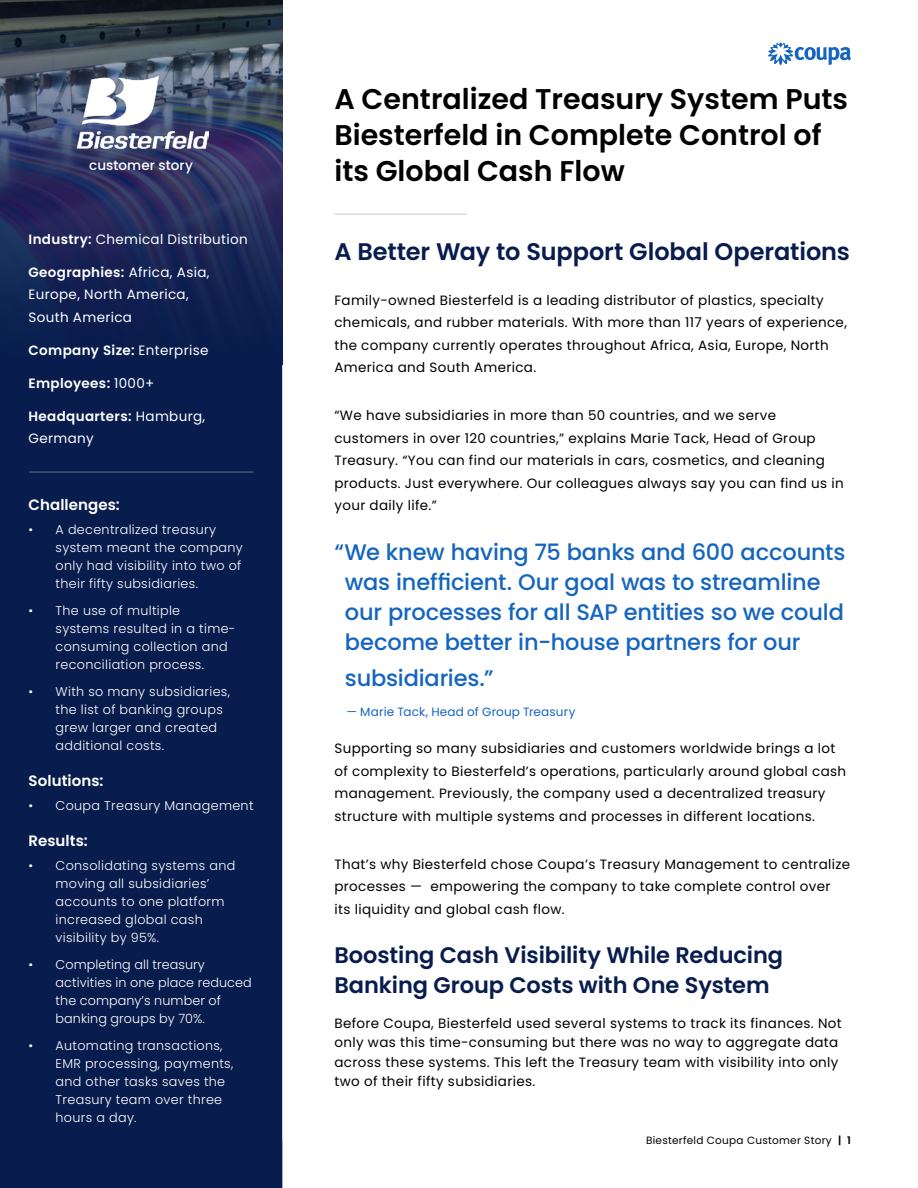
<style>
.page{position:relative;width:918px;height:1188px;background:#fff}
.page>*{position:absolute;margin:0;border:0;box-sizing:border-box;transform-origin:0 0}
.t1{font:600 28.5px/36px "Poppins";color:#000101}
.t2{font:600 24px "Poppins";letter-spacing:-.005em;color:#081d4d}
.t3{font:500 22.5px/30px "Poppins";letter-spacing:-.01em;color:#1565c0}
.t4{font:600 22.5px/30px "Poppins";letter-spacing:-.005em;color:#081d4d}
.t5{font:600 15px "Poppins";letter-spacing:.005em;color:#fff}
.t6{font:13.5px/22.5px "Poppins";letter-spacing:.025em;color:#000}
.t7{font:13.5px/22.5px "Poppins";letter-spacing:.025em;color:#fff}
.t8{font:600 13.5px "Poppins";letter-spacing:.025em;color:#fff}
.t9{font:500 13.5px "Poppins";letter-spacing:.005em;color:#fff}
.t10{font:300 12.75px/18px "Poppins";letter-spacing:.025em;color:#fff}
.t11{font:300 12.75px/18px "Poppins";letter-spacing:.005em;color:#fff}
.t12{font:12px "Poppins";letter-spacing:.015em;color:#1565c0}
.t13{font:10.5px "Poppins";letter-spacing:.025em;color:#000}
.s1{font-weight:600}
.s2{font-weight:400}
</style>
<div class="page">
<svg style="left:768px;top:43px;width:83px;height:22px"></svg>
<div style="left:0;top:364px;width:282px;height:772px;background:#081d4d"></div>
<img style="left:0;top:0;width:282px;height:364px">
<hr style="left:335px;top:213px;width:132px;height:2px;background:#d9d9d6">
<hr style="left:29px;top:471px;width:224px;height:2px;background:#d9d9d6">
<img style="left:74px;top:75px;width:135px;height:77px">
<div style="left:0;top:1136px;width:282px;height:52px;background:#081d4d"></div>
<p class="t9" style="left:89px;top:158px;width:105px">customer story</p>
<p class="t7" style="left:29px;top:228px;width:221px"><span class="s1">Industry:</span> Chemical Distribution</p>
<p class="t7" style="left:29px;top:261px;width:182px"><span class="s1">Geographies:</span> Africa, Asia,<br>Europe, North America,<br>South America</p>
<p class="t8" style="left:29px;top:342px;width:181px">Company Size: <span class="s2">Enterprise</span></p>
<p class="t8" style="left:29px;top:375px;width:127px">Employees: <span class="s2">1000+</span></p>
<p class="t7" style="left:29px;top:405px;width:178px"><span class="s1">Headquarters:</span> Hamburg,<br>Germany</p>
<p class="t5" style="left:29px;top:496px;width:93px">Challenges:</p>
<p class="t10" style="left:56px;top:521px;width:189px;text-indent:-27px">• A decentralized treasury system meant the company only had visibility into two of their fifty subsidiaries.</p>
<p class="t10" style="left:56px;top:602px;width:181px;text-indent:-27px">• The use of multiple systems resulted in a time&shy;consuming collection and reconciliation process.</p>
<p class="t10" style="left:56px;top:683px;width:176px;text-indent:-27px">• With so many subsidiaries, the list of banking groups grew larger and created additional costs.</p>
<p class="t5" style="left:29px;top:772px;width:76px">Solutions:</p>
<p class="t10" style="left:29px;top:797px;width:226px">• Coupa Treasury Management</p>
<p class="t5" style="left:29px;top:832px;width:61px">Results:</p>
<p class="t10" style="left:56px;top:857px;width:181px;text-indent:-27px">• Consolidating systems and moving all subsidiaries’ accounts to one platform increased global cash visibility by 95%.</p>
<p class="t11" style="left:56px;top:956px;width:198px;text-indent:-27px">• Completing all treasury activities in one place reduced the company’s number of banking groups by 70%.</p>
<p class="t10" style="left:56px;top:1037px;width:179px;text-indent:-27px">• Automating transactions,<br>EMR processing, payments, and other tasks saves the<br>Treasury team over three hours a day.</p>
<h1 class="t1" style="left:334px;top:81px;width:515px">A Centralized Treasury System Puts<br>Biesterfeld in Complete Control of its Global Cash Flow</h1>
<h2 class="t2" style="left:334px;top:238px;width:517px">A Better Way to Support Global Operations</h2>
<p class="t6" style="left:334px;top:289px;width:514px">Family-owned Biesterfeld is a leading distributor of plastics, specialty chemicals, and rubber materials. With more than 117 years of experience, the company currently operates throughout Africa, Asia, Europe, North America and South America.</p>
<p class="t6" style="left:334px;top:404px;width:511px">“We have subsidiaries in more than 50 countries, and we serve customers in over 120 countries,” explains Marie Tack, Head of Group Treasury. “You can find our materials in cars, cosmetics, and cleaning products. Just everywhere. Our colleagues always say you can find us in your daily life.”</p>
<h3 class="t3" style="left:345px;top:537px;width:502px;text-indent:-11px">“We knew having 75 banks and 600 accounts was inefficient. Our goal was to streamline our processes for all SAP entities so we could become better in-house partners for our</h3>
<h3 class="t3" style="left:345px;top:663px;width:150px">subsidiaries.”</h3>
<p class="t12" style="left:346px;top:705px;width:230px">— Marie Tack, Head of Group Treasury</p>
<p class="t6" style="left:334px;top:737px;width:513px">Supporting so many subsidiaries and customers worldwide brings a lot of complexity to Biesterfeld’s operations, particularly around global cash management. Previously, the company used a decentralized treasury structure with multiple systems and processes in different locations.</p>
<p class="t6" style="left:334px;top:853px;width:517px">That’s why Biesterfeld chose Coupa’s Treasury Management to centralize processes — empowering the company to take complete control over<br>its liquidity and global cash flow.</p>
<h3 class="t4" style="left:334px;top:941px;width:450px">Boosting Cash Visibility While Reducing<br>Banking Group Costs with One System</h3>
<p class="t6" style="left:334px;top:1013px;width:509px;line-height:19.5px">Before Coupa, Biesterfeld used several systems to track its finances. Not only was this time-consuming but there was no way to aggregate data across these systems. This left the Treasury team with visibility into only two of their fifty subsidiaries.</p>
<p class="t13" style="left:646px;top:1134px;width:207px">Biesterfeld Coupa Customer Story <span class="s1">| 1</span></p>
</div>
